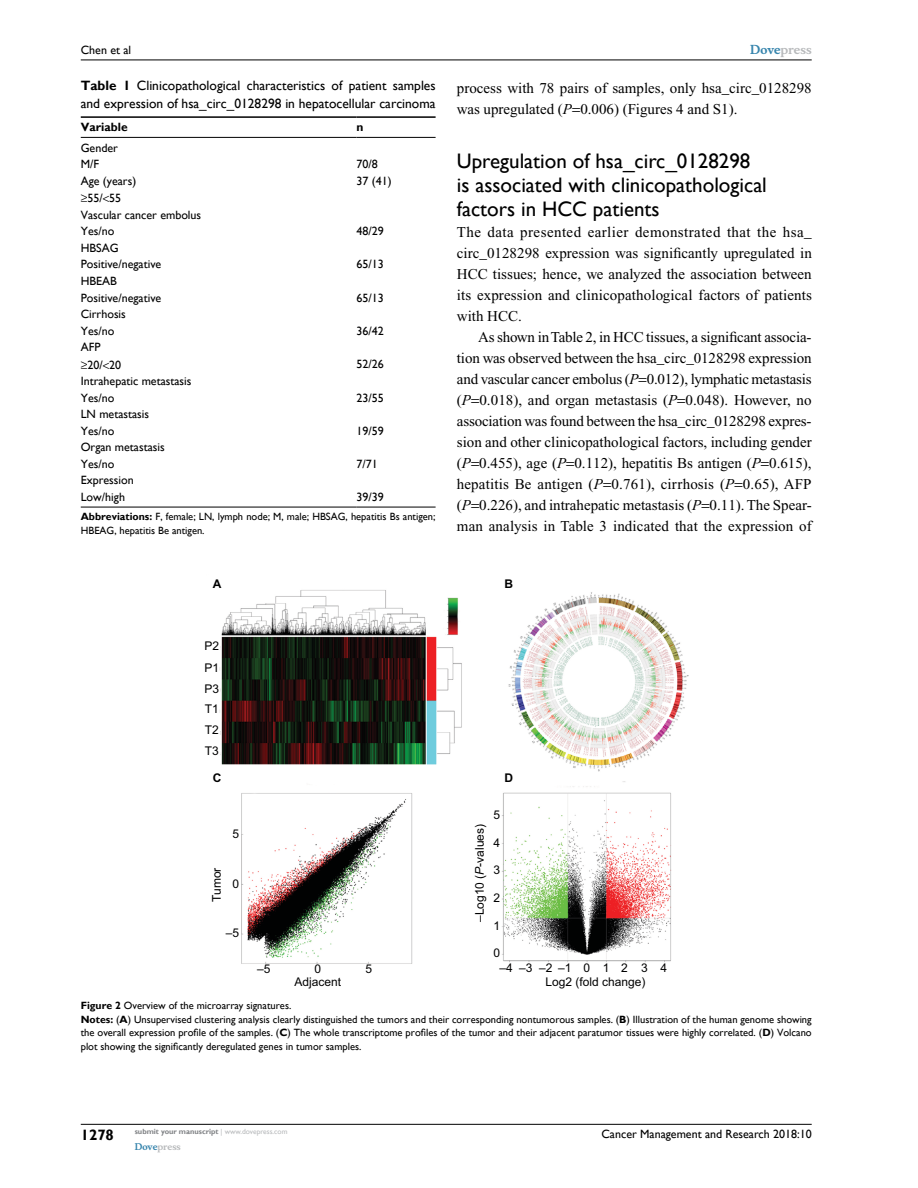
<style>
.page{position:relative;width:918px;height:1188px;background:#fff}
.page>*{position:absolute;margin:0;border:0;box-sizing:border-box;transform-origin:0 0}
.t1{font:21px/24px "Gill Sans";color:#000}
.t2{font:15px/21px "Times New Roman";color:#000;text-align:justify}
.t3{font:700 15px "Gill Sans";color:#000}
.t4{font:13.5px/18px "Gill Sans";color:#000}
.t5{font:12px/16.5px "Gill Sans";color:#000}
.t6{font:12px/20.9px "Arial";color:#000;text-align:justify}
.t7{font:700 12px "Musee";color:#b8babc}
.t8{font:700 12px "Gill Sans";color:#000}
.t9{font:700 12px "Arial";color:#000}
.t10{font:10.5px/13.5px "Gill Sans";color:#000}
.t11{font:700 9px "Musee";color:#b8babc}
.t12{font:700 7.5px "Gill Sans";color:#808285}
.s1{font-weight:700}
.s2{color:#3785ad}
.s3{font-style:italic}
.s4{font-weight:400;color:#b8babc}
</style>
<div class="page">
<hr style="left:81px;top:1124px;width:731px;height:1px;background:#000">
<hr style="left:81px;top:60px;width:731px;height:1px;background:#000">
<hr style="left:81px;top:116px;width:276px;height:2px;background:#000">
<hr style="left:357px;top:116px;width:79px;height:2px;background:#000">
<hr style="left:81px;top:137px;width:276px;height:1px;background:#000">
<hr style="left:357px;top:137px;width:79px;height:1px;background:#000">
<hr style="left:81px;top:507px;width:276px;height:1px;background:#000">
<hr style="left:357px;top:507px;width:79px;height:1px;background:#000">
<img style="left:219px;top:590px;width:469px;height:374px">
<p class="t5" style="left:81px;top:42px;width:52px">Chen et al</p>
<p class="t4" style="left:81px;top:77px;width:356px"><span class="s1">Table 1</span> Clinicopathological characteristics of patient samples and expression of hsa_circ_0128298 in hepatocellular carcinoma</p>
<p class="t8" style="left:81px;top:120px;width:48px">Variable</p>
<p class="t8" style="left:357px;top:120px;width:8px">n</p>
<p class="t5" style="left:81px;top:140px;width:39px">Gender<br>M/F</p>
<p class="t5" style="left:357px;top:156px;width:23px">70/8</p>
<p class="t5" style="left:81px;top:173px;width:57px">Age (years)</p>
<p class="t5" style="left:357px;top:173px;width:37px">37 (41)</p>
<p class="t5" style="left:81px;top:190px;width:122px">≥55/ 55<br>Vascular cancer embolus<br>Yes/no</p>
<p class="t5" style="left:357px;top:223px;width:29px">48/29</p>
<p class="t5" style="left:81px;top:240px;width:82px">HBSAG<br>Positive/negative</p>
<p class="t5" style="left:81px;top:273px;width:82px">HBEAB<br>Positive/negative</p>
<p class="t5" style="left:81px;top:306px;width:47px">Cirrhosis<br>Yes/no</p>
<p class="t5" style="left:81px;top:339px;width:42px;line-height:17.5px">AFP ≥20/ 20</p>
<p class="t5" style="left:81px;top:373px;width:112px">Intrahepatic metastasis<br>Yes/no</p>
<p class="t5" style="left:81px;top:406px;width:70px">LN metastasis<br>Yes/no</p>
<p class="t5" style="left:81px;top:439px;width:85px">Organ metastasis<br>Yes/no</p>
<p class="t5" style="left:357px;top:256px;width:29px">65/13</p>
<p class="t5" style="left:357px;top:289px;width:29px">65/13</p>
<p class="t5" style="left:357px;top:323px;width:29px">36/42</p>
<p class="t5" style="left:357px;top:356px;width:29px">52/26</p>
<p class="t5" style="left:357px;top:390px;width:29px">23/55</p>
<p class="t5" style="left:357px;top:423px;width:29px">19/59</p>
<p class="t5" style="left:357px;top:456px;width:23px">7/71</p>
<p class="t5" style="left:81px;top:472px;width:54px">Expression<br>Low/high</p>
<p class="t5" style="left:357px;top:489px;width:29px">39/39</p>
<p class="t10" style="left:81px;top:510px;width:356px"><span class="s1">Abbreviations:</span> F, female; LN, lymph node; M, male; HBSAG, hepatitis Bs antigen;<br>HBEAG, hepatitis Be antigen.</p>
<p class="t7" style="left:750px;top:43px;width:63px"><span class="s2">Dove</span>press</p>
<p class="t2" style="left:457px;top:77px;width:356px">process with 78 pairs of samples, only hsa_circ_0128298 was upregulated (<span class="s3">P</span> 0.006) (Figures 4 and S1).</p>
<h1 class="t1" style="left:457px;top:149px;width:312px">Upregulation of hsa_circ_0128298 is associated with clinicopathological factors in HCC patients</h1>
<p class="t2" style="left:457px;top:221px;width:357px">The data presented earlier demonstrated that the hsa_ circ_0128298 expression was significantly upregulated in HCC tissues; hence, we analyzed the association between its expression and clinicopathological factors of patients with HCC.</p>
<p class="t2" style="left:457px;top:326px;width:357px;text-indent:21px">As shown in Table 2, in HCC tissues, a significant associa&shy;tion was observed between the hsa_circ_0128298 expression and vascular cancer embolus (<span class="s3">P</span> 0.012), lymphatic metastasis (<span class="s3">P</span> 0.018), and organ metastasis (<span class="s3">P</span> 0.048). However, no association was found between the hsa_circ_0128298 expres&shy;sion and other clinicopathological factors, including gender (<span class="s3">P</span> 0.455), age (<span class="s3">P</span> 0.112), hepatitis Bs antigen (<span class="s3">P</span> 0.615), hepatitis Be antigen (<span class="s3">P</span> 0.761), cirrhosis (<span class="s3">P</span> 0.65), AFP (<span class="s3">P</span> 0.226), and intrahepatic metastasis (<span class="s3">P</span> 0.11). The Spear&shy;man analysis in Table 3 indicated that the expression of</p>
<p class="t9" style="left:213px;top:576px;width:10px">A</p>
<p class="t9" style="left:504px;top:576px;width:10px">B</p>
<p class="t6" style="left:204px;top:635px;width:16px">P2</p>
<p class="t6" style="left:204px;top:658px;width:16px">P1</p>
<p class="t6" style="left:205px;top:698px;width:16px">T1<br>T2<br>T3</p>
<p class="t6" style="left:204px;top:679px;width:16px">P3</p>
<p class="t9" style="left:213px;top:770px;width:10px">C</p>
<p class="t9" style="left:504px;top:770px;width:10px">D</p>
<p class="t6" style="left:206px;top:902px;width:36px;rotate:-90deg">Tumor</p>
<p class="t6" style="left:232px;top:823px;width:8px">5</p>
<p class="t6" style="left:232px;top:874px;width:8px">0</p>
<p class="t6" style="left:226px;top:923px;width:15px">–5</p>
<p class="t6" style="left:257px;top:958px;width:15px">–5</p>
<p class="t6" style="left:295px;top:962px;width:48px;line-height:13px;text-align:center">0<br>Adjacent</p>
<p class="t6" style="left:493px;top:804px;width:8px">5</p>
<p class="t6" style="left:469px;top:922px;width:100px;rotate:-90deg">–Log10 (<span class="s3">P</span>-values)</p>
<p class="t6" style="left:493px;top:832px;width:8px">4</p>
<p class="t6" style="left:493px;top:860px;width:8px">3</p>
<p class="t6" style="left:493px;top:887px;width:8px">2</p>
<p class="t6" style="left:493px;top:915px;width:8px">1</p>
<p class="t6" style="left:493px;top:943px;width:8px">0</p>
<p class="t6" style="left:366px;top:958px;width:8px">5</p>
<p class="t6" style="left:499px;top:957px;width:92px">–4 –3 –2 –1 0</p>
<p class="t6" style="left:603px;top:957px;width:66px">1234</p>
<p class="t6" style="left:545px;top:971px;width:102px">Log2 (fold change)</p>
<p class="t10" style="left:81px;top:999px;width:732px"><span class="s1">Figure 2</span> Overview of the microarray signatures.<br><span class="s1">Notes:</span> (<span class="s1">A</span>) Unsupervised clustering analysis clearly distinguished the tumors and their corresponding nontumorous samples. (<span class="s1">B</span>) Illustration of the human genome showing the overall expression profile of the samples. (<span class="s1">C</span>) The whole transcriptome profiles of the tumor and their adjacent paratumor tissues were highly correlated. (<span class="s1">D</span>) Volcano plot showing the significantly deregulated genes in tumor samples.</p>
<p class="t3" style="left:81px;top:1126px;width:35px">1278</p>
<p class="t12" style="left:135px;top:1127px;width:154px">submit your manuscript <span class="s4">| www.dovepress.com</span></p>
<p class="t11" style="left:135px;top:1141px;width:48px"><span class="s2">Dove</span>press</p>
<p class="t5" style="left:601px;top:1126px;width:212px">Cancer Management and Research 2018:10</p>
</div>
